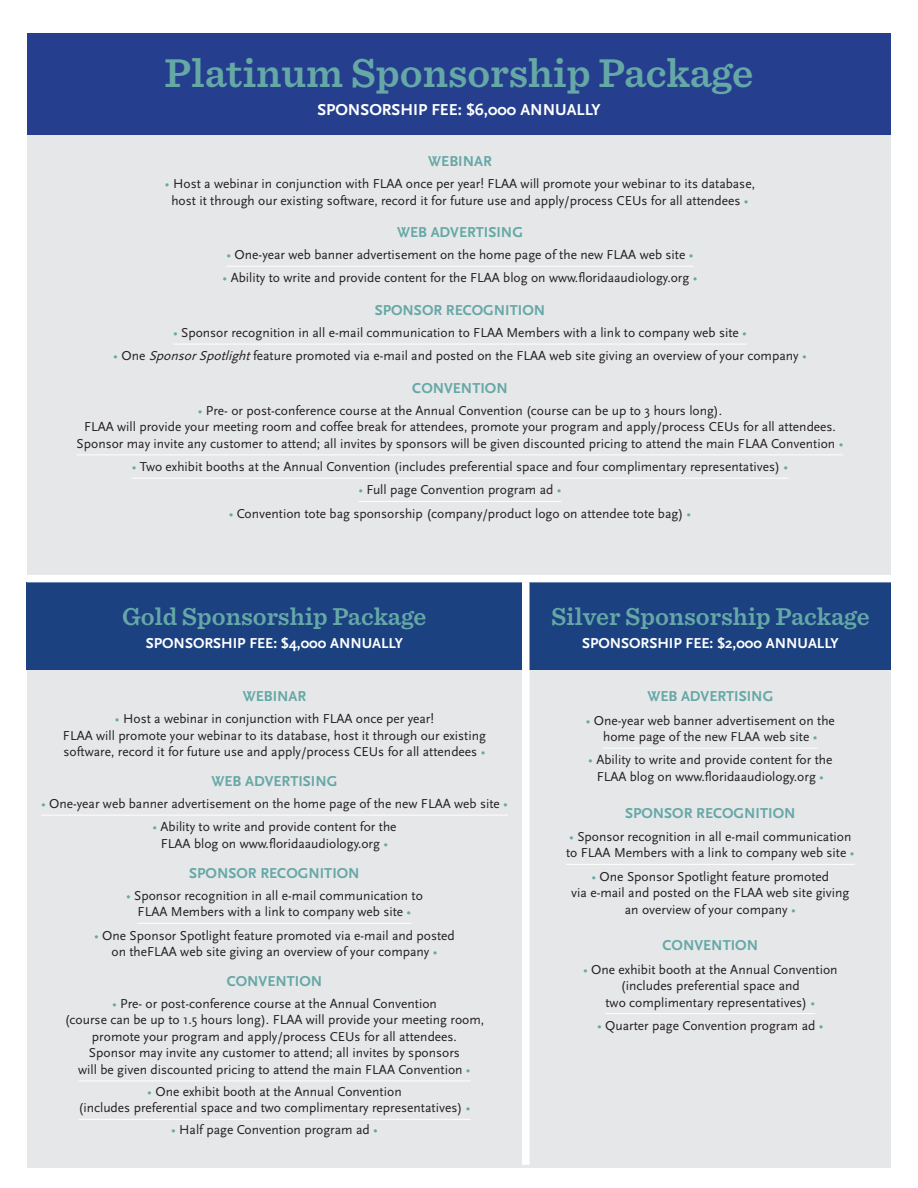
<style>
.page{position:relative;width:918px;height:1188px;background:#fff}
.page>*{position:absolute;margin:0;border:0;box-sizing:border-box;transform-origin:0 0}
.t1{font:600 42px "Sentinel";color:#65a8a6}
.t2{font:600 25.5px "Sentinel";color:#65a8a6}
.t3{font:700 16.5px "Scala Sans";color:#fff}
.t4{font:700 15px "Scala Sans";color:#65a8a6}
.t5{font:700 15px "Scala Sans";color:#fff}
.t6{font:13.5px/16.5px "Scala Sans";color:#231f20;text-align:center}
.s1{color:#65a8a6}
.s2{font-style:italic}
</style>
<div class="page">
<div style="left:27px;top:34px;width:864px;height:1134px;background:#e6e7e9"></div>
<div style="left:27px;top:34px;width:864px;height:101px;background:#253f8e"></div>
<hr style="left:227px;top:266px;width:467px;height:1px;background:#fff">
<hr style="left:173px;top:344px;width:574px;height:1px;background:#fff">
<hr style="left:77px;top:455px;width:766px;height:1px;background:#fff">
<hr style="left:132px;top:478px;width:656px;height:1px;background:#fff">
<hr style="left:359px;top:501px;width:203px;height:1px;background:#fff">
<hr style="left:41px;top:815px;width:467px;height:1px;background:#fff">
<hr style="left:138px;top:923px;width:273px;height:1px;background:#fff">
<hr style="left:78px;top:1081px;width:393px;height:1px;background:#fff">
<hr style="left:79px;top:1119px;width:391px;height:1px;background:#fff">
<hr style="left:603px;top:748px;width:215px;height:1px;background:#fff">
<hr style="left:566px;top:864px;width:289px;height:1px;background:#fff">
<hr style="left:605px;top:1013px;width:210px;height:1px;background:#fff">
<div style="left:27px;top:582px;width:495px;height:88px;background:#1c4181"></div>
<div style="left:530px;top:582px;width:361px;height:88px;background:#1c4181"></div>
<div style="left:27px;top:575px;width:864px;height:7px;background:#fff"></div>
<div style="left:522px;top:582px;width:8px;height:583px;background:#fff"></div>
<p class="t1" style="left:165px;top:41px;width:590px">Platinum Sponsorship Package</p>
<p class="t3" style="left:317px;top:100px;width:285px">SPONSORSHIP FEE: $6,000 ANNUALLY</p>
<p class="t4" style="left:428px;top:152px;width:65px">WEBINAR</p>
<p class="t6" style="left:165px;top:175px;width:592px"><span class="s1">•</span> Host a webinar in conjunction with FLAA once per year! FLAA will promote your webinar to its database, host it through our existing software, record it for future use and apply/process CEUs for all attendees <span class="s1">•</span></p>
<p class="t4" style="left:397px;top:223px;width:127px">WEB ADVERTISING</p>
<p class="t6" style="left:227px;top:247px;width:468px"><span class="s1">•</span> One-year web banner advertisement on the home page of the new FLAA web site <span class="s1">•</span></p>
<p class="t6" style="left:223px;top:270px;width:476px"><span class="s1">•</span> Ability to write and provide content for the FLAA blog on www.floridaaudiology.org <span class="s1">•</span></p>
<p class="t4" style="left:375px;top:301px;width:172px">SPONSOR RECOGNITION</p>
<p class="t6" style="left:173px;top:324px;width:575px"><span class="s1">•</span> Sponsor recognition in all e-mail communication to FLAA Members with a link to company web site <span class="s1">•</span></p>
<p class="t6" style="left:113px;top:348px;width:695px"><span class="s1">•</span> One <span class="s2">SponsorSpotlight</span>feature promoted via e-mail and posted on the FLAA web site giving an overview of your company <span class="s1">•</span></p>
<p class="t4" style="left:412px;top:379px;width:97px">CONVENTION</p>
<p class="t6" style="left:77px;top:402px;width:768px"><span class="s1">•</span> Pre- or post-conference course at the Annual Convention (course can be up to 3 hours long).<br>FLAA will provide your meeting room and coffee break for attendees, promote your program and apply/process CEUs for all attendees.<br>Sponsor may invite any customer to attend; all invites by sponsors will be given discounted pricing to attend the main FLAA Convention <span class="s1">•</span></p>
<p class="t6" style="left:132px;top:458px;width:658px"><span class="s1">•</span> Two exhibit booths at the Annual Convention (includes preferential space and four complimentary representatives) <span class="s1">•</span></p>
<p class="t6" style="left:359px;top:482px;width:205px"><span class="s1">•</span> Full page Convention program ad <span class="s1">•</span></p>
<p class="t6" style="left:229px;top:505px;width:464px"><span class="s1">•</span> Convention tote bag sponsorship (company/product logo on attendee tote bag) <span class="s1">•</span></p>
<p class="t2" style="left:122px;top:597px;width:306px">Gold Sponsorship Package</p>
<p class="t5" style="left:146px;top:634px;width:259px">SPONSORSHIP FEE: $4,000 ANNUALLY</p>
<p class="t4" style="left:243px;top:687px;width:65px">WEBINAR</p>
<p class="t6" style="left:63px;top:711px;width:425px"><span class="s1">•</span> Host a webinar in conjunction with FLAA once per year!<br>FLAA will promote your webinar to its database, host it through our existing software, record it for future use and apply/process CEUs for all attendees <span class="s1">•</span></p>
<p class="t4" style="left:212px;top:772px;width:127px">WEB ADVERTISING</p>
<p class="t6" style="left:41px;top:795px;width:468px"><span class="s1">•</span> One-year web banner advertisement on the home page of the new FLAA web site <span class="s1">•</span></p>
<p class="t6" style="left:152px;top:819px;width:246px"><span class="s1">•</span> Ability to write and provide content for the<br>FLAA blog on www.floridaaudiology.org <span class="s1">•</span></p>
<p class="t4" style="left:189px;top:864px;width:172px">SPONSOR RECOGNITION</p>
<p class="t6" style="left:126px;top:887px;width:298px"><span class="s1">•</span> Sponsor recognition in all e-mail communication to<br>FLAA Members with a link to company web site <span class="s1">•</span></p>
<p class="t6" style="left:94px;top:927px;width:362px"><span class="s1">•</span> One Sponsor Spotlight feature promoted via e-mail and posted on theFLAA web site giving an overview of your company <span class="s1">•</span></p>
<p class="t4" style="left:227px;top:972px;width:97px">CONVENTION</p>
<p class="t6" style="left:65px;top:995px;width:421px"><span class="s1">•</span> Pre- or post-conference course at the Annual Convention<br>(course can be up to 1.5 hours long). FLAA will provide your meeting room, promote your program and apply/process CEUs for all attendees.<br>Sponsor may invite any customer to attend; all invites by sponsors<br>will be given discounted pricing to attend the main FLAA Convention <span class="s1">•</span></p>
<p class="t6" style="left:79px;top:1083px;width:393px"><span class="s1">•</span> One exhibit booth at the Annual Convention<br>(includes preferential space and two complimentary representatives) <span class="s1">•</span></p>
<p class="t6" style="left:171px;top:1122px;width:208px"><span class="s1">•</span> Half page Convention program ad <span class="s1">•</span></p>
<p class="t2" style="left:551px;top:597px;width:320px">Silver Sponsorship Package</p>
<p class="t5" style="left:582px;top:634px;width:258px">SPONSORSHIP FEE: $2,000 ANNUALLY</p>
<p class="t4" style="left:647px;top:687px;width:127px">WEB ADVERTISING</p>
<p class="t6" style="left:586px;top:712px;width:251px"><span class="s1">•</span> One-year web banner advertisement on the home page of the new FLAA web site <span class="s1">•</span></p>
<p class="t6" style="left:588px;top:752px;width:246px"><span class="s1">•</span> Ability to write and provide content for the<br>FLAA blog on www.floridaaudiology.org <span class="s1">•</span></p>
<p class="t4" style="left:625px;top:804px;width:172px">SPONSOR RECOGNITION</p>
<p class="t6" style="left:566px;top:828px;width:290px;text-align:left"><span class="s1">•</span> Sponsor recognition in all e-mail communication to FLAA Members with a link to company web site <span class="s1">•</span></p>
<p class="t6" style="left:571px;top:868px;width:280px"><span class="s1">•</span> One Sponsor Spotlight feature promoted<br>via e-mail and posted on the FLAA web site giving an overview of your company <span class="s1">•</span></p>
<p class="t4" style="left:663px;top:936px;width:97px">CONVENTION</p>
<p class="t6" style="left:583px;top:961px;width:256px"><span class="s1">•</span> One exhibit booth at the Annual Convention (includes preferential space and<br>two complimentary representatives) <span class="s1">•</span></p>
<p class="t6" style="left:597px;top:1017px;width:228px"><span class="s1">•</span> Quarter page Convention program ad <span class="s1">•</span></p>
</div>
